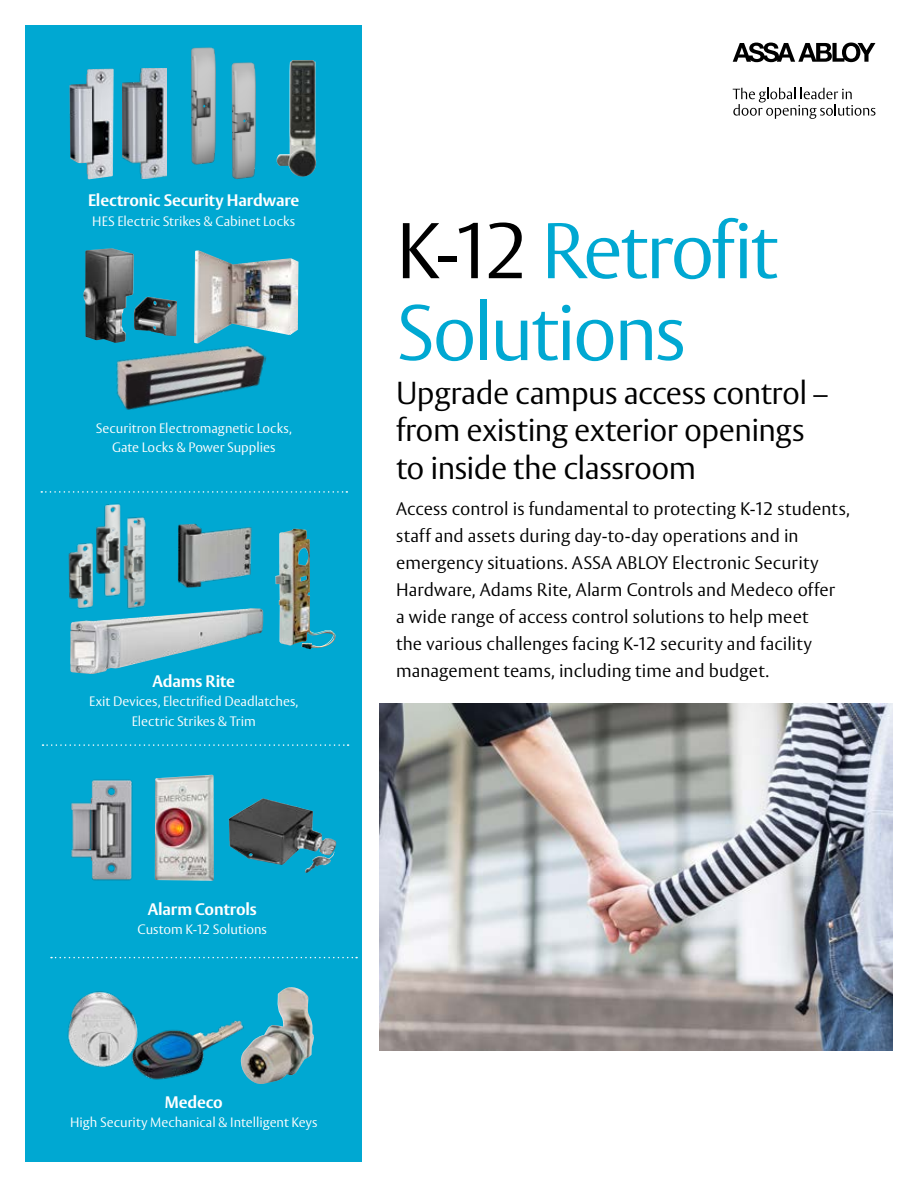
<style>
.page{position:relative;width:918px;height:1188px;background:#fff}
.page>*{position:absolute;margin:0;border:0;box-sizing:border-box;transform-origin:0 0}
.t1{font:300 78px/81.9px "ASSA Vesta";letter-spacing:-.035em;color:#00a8d2}
.t2{font:300 31.5px/37.5px "ASSA Vesta";letter-spacing:-.02em;color:#000}
.t3{font:300 18px/27px "ASSA Vesta";letter-spacing:.005em;color:#000}
.t4{font:700 16.5px "ASSA Vesta";letter-spacing:-.01em;color:#fff}
.t5{font:300 13.5px/19.5px "ASSA Vesta";color:#fff;text-align:center}
.s1{color:#000}
</style>
<div class="page">
<div style="left:26px;top:26px;width:336px;height:1136px;background:#00a8d2"></div>
<img style="left:83px;top:248px;width:94px;height:93px">
<img style="left:194px;top:250px;width:105px;height:85px">
<img style="left:191px;top:48px;width:25px;height:116px">
<img style="left:231px;top:63px;width:25px;height:116px">
<img style="left:69px;top:68px;width:42px;height:93px">
<img style="left:123px;top:68px;width:44px;height:110px">
<img style="left:109px;top:327px;width:159px;height:83px">
<svg style="left:733px;top:43px;width:142px;height:19px"></svg>
<svg style="left:733px;top:88px;width:142px;height:31px"></svg>
<img style="left:379px;top:704px;width:513px;height:347px">
<svg style="left:43px;top:744px;width:306px;height:2px"></svg>
<svg style="left:51px;top:957px;width:306px;height:1px"></svg>
<svg style="left:41px;top:491px;width:306px;height:2px"></svg>
<img style="left:70px;top:608px;width:194px;height:66px">
<img style="left:275px;top:529px;width:61px;height:120px">
<img style="left:178px;top:523px;width:74px;height:65px">
<img style="left:250px;top:987px;width:64px;height:97px">
<img style="left:70px;top:779px;width:63px;height:102px">
<img style="left:277px;top:60px;width:39px;height:117px">
<img style="left:68px;top:503px;width:92px;height:116px">
<img style="left:229px;top:798px;width:103px;height:67px">
<img style="left:155px;top:775px;width:59px;height:106px">
<img style="left:67px;top:991px;width:183px;height:89px">
<p class="t4" style="left:88px;top:190px;width:213px">Electronic Security Hardware</p>
<p class="t5" style="left:92px;top:212px;width:204px">HES Electric Strikes &amp; Cabinet Locks</p>
<p class="t5" style="left:96px;top:419px;width:198px">Securitron Electromagnetic Locks,<br>Gate Locks &amp; Power Supplies</p>
<p class="t4" style="left:153px;top:671px;width:84px">Adams Rite</p>
<p class="t5" style="left:89px;top:692px;width:211px">Exit Devices, Electrified Deadlatches,<br>Electric Strikes &amp; Trim</p>
<p class="t4" style="left:148px;top:899px;width:111px">Alarm Controls</p>
<p class="t5" style="left:138px;top:920px;width:131px">Custom K-12 Solutions</p>
<p class="t4" style="left:165px;top:1092px;width:60px">Medeco</p>
<p class="t5" style="left:70px;top:1114px;width:249px">High Security Mechanical &amp; Intelligent Keys</p>
<h1 class="t1" style="left:396px;top:214px;width:384px"><span class="s1">K-12</span> Retrofit<br>Solutions</h1>
<h2 class="t2" style="left:396px;top:375px;width:433px">Upgrade campus access control – from existing exterior openings to inside the classroom</h2>
<p class="t3" style="left:396px;top:496px;width:455px">Access control is fundamental to protecting K-12 students, staff and assets during day-to-day operations and in emergency situations. ASSA ABLOY Electronic Security Hardware, Adams Rite, Alarm Controls and Medeco offer<br>a wide range of access control solutions to help meet<br>the various challenges facing K-12 security and facility management teams, including time and budget.</p>
</div>
